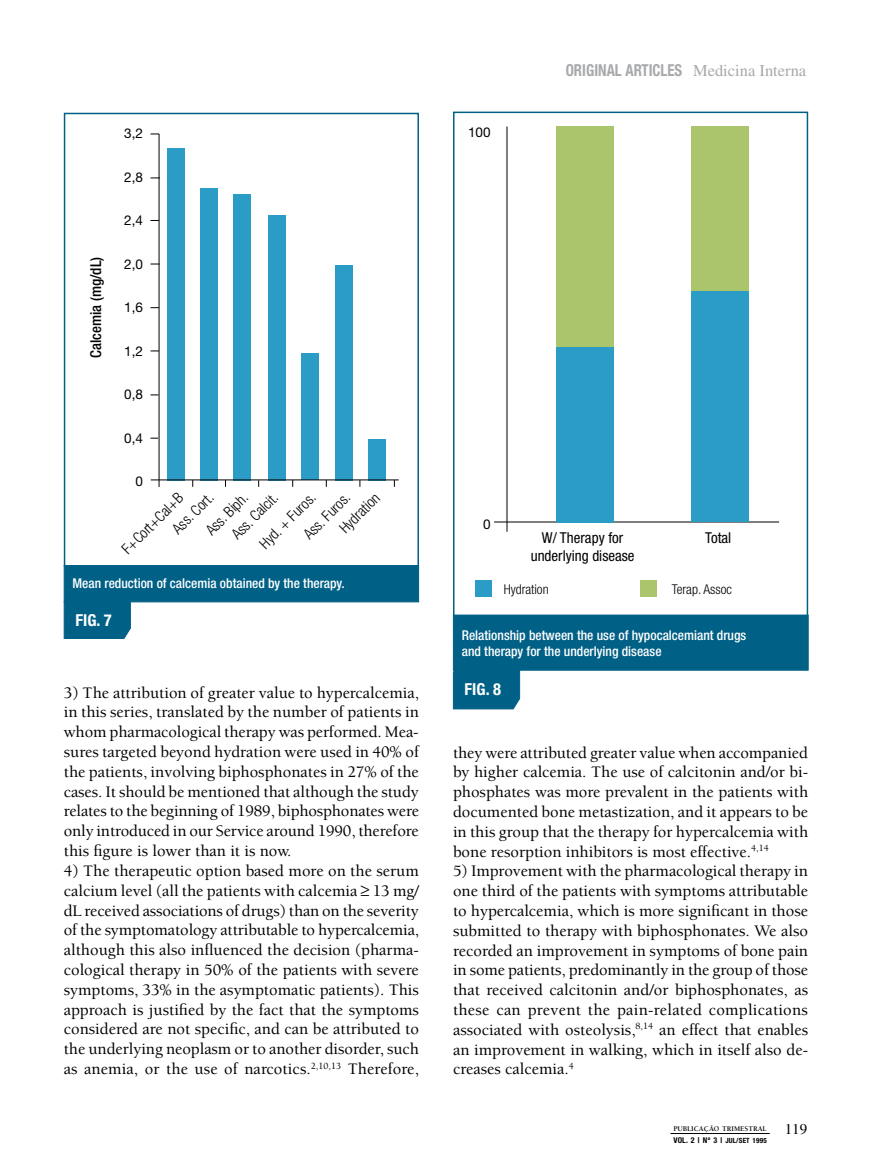
<style>
.page{position:relative;width:872px;height:1170px;background:#fff}
.page>*{position:absolute;margin:0;border:0;box-sizing:border-box;transform-origin:0 0}
.t1{font:500 16.5px/19.8px "Berkeley";color:#000;text-align:justify}
.t2{font:700 condensed 16.5px "Helvetica Neue";color:#a7a9ac;scale:.9 1}
.t3{font:16.5px "Times";color:#a7a9ac}
.t4{font:700 condensed 16.5px "Helvetica Neue";color:#fff}
.t5{font:300 condensed 15px/21.1px "Helvetica Neue";color:#000}
.t6{font:condensed 15px/18px "Helvetica Neue";color:#000;text-align:center}
.t7{font:500 condensed 15px "Helvetica Neue";color:#000}
.t8{font:500 condensed 13.5px/16.2px "Helvetica Neue";color:#fff}
.t9{font:13.5px "Helvetica Neue";color:#000}
.t10{font:300 condensed 13.5px "Helvetica Neue";color:#000}
.t11{font:700 7.35px "Berkeley";color:#000}
.t12{font:700 condensed 7.2px "Helvetica Neue";letter-spacing:.02em;color:#000}
.s1{font-family:"Times";font-weight:400;font-size:15px}
.s2{font-size:7.95px}
</style>
<div class="page">
<hr style="left:670px;top:1133px;width:99px;height:1px;background:#000">
<hr style="left:159px;top:134px;width:1px;height:353px;background:#000">
<div style="left:167px;top:148px;width:18px;height:332px;background:#2b9cc6"></div>
<div style="left:200px;top:188px;width:18px;height:292px;background:#2b9cc6"></div>
<div style="left:233px;top:194px;width:18px;height:286px;background:#2b9cc6"></div>
<div style="left:268px;top:215px;width:18px;height:265px;background:#2b9cc6"></div>
<div style="left:301px;top:353px;width:18px;height:127px;background:#2b9cc6"></div>
<div style="left:335px;top:265px;width:18px;height:215px;background:#2b9cc6"></div>
<div style="left:368px;top:439px;width:18px;height:41px;background:#2b9cc6"></div>
<hr style="left:151px;top:479px;width:248px;height:1px;background:#000">
<div style="left:64px;top:113px;width:355px;height:453px;border:2px solid #006086"></div>
<div style="left:64px;top:565px;width:355px;height:37px;background:#006086;border:1px solid #006086"></div>
<div style="left:63px;top:599px;width:68px;height:40px;background:#006086"></div>
<hr style="left:506px;top:126px;width:1px;height:405px;background:#000">
<hr style="left:494px;top:521px;width:285px;height:1px;background:#000">
<div style="left:556px;top:126px;width:57px;height:222px;background:#aac56b"></div>
<div style="left:556px;top:347px;width:57px;height:175px;background:#2b9cc6"></div>
<div style="left:691px;top:126px;width:57px;height:165px;background:#aac56b"></div>
<div style="left:691px;top:291px;width:57px;height:231px;background:#2b9cc6"></div>
<div style="left:475px;top:580px;width:16px;height:17px;background:#2b9cc6"></div>
<div style="left:640px;top:580px;width:16px;height:17px;background:#aac56b"></div>
<div style="left:453px;top:112px;width:355px;height:505px;border:2px solid #006086"></div>
<div style="left:453px;top:614px;width:355px;height:56px;background:#006086;border:1px solid #006086"></div>
<div style="left:452px;top:669px;width:68px;height:40px;background:#006086"></div>
<p class="t7" style="left:87px;top:358px;width:103px;rotate:-90deg">Calcemia (mg/dL)</p>
<p class="t9" style="left:124px;top:125px;width:20px">3,2</p>
<p class="t9" style="left:124px;top:169px;width:20px">2,8</p>
<p class="t9" style="left:124px;top:212px;width:20px">2,4</p>
<p class="t9" style="left:124px;top:256px;width:20px">2,0</p>
<p class="t9" style="left:124px;top:299px;width:20px">1,6</p>
<p class="t9" style="left:124px;top:343px;width:20px">1,2</p>
<p class="t9" style="left:124px;top:386px;width:20px">0,8</p>
<p class="t9" style="left:124px;top:430px;width:20px">0,4</p>
<p class="t9" style="left:135px;top:473px;width:9px">0</p>
<p class="t5" style="left:152px;top:508px;width:53px;text-indent:-50px;rotate:-45deg">F+Cort+Cal+B<br>Ass. Cort.</p>
<p class="t5" style="left:226px;top:529px;width:60px;rotate:-45deg">Ass. Calcit.</p>
<p class="t5" style="left:334px;top:523px;width:52px;rotate:-45deg">Hydration</p>
<p class="t5" style="left:201px;top:524px;width:54px;rotate:-45deg">Ass. Biph.</p>
<p class="t5" style="left:280px;top:510px;width:60px;line-height:24.5px;text-indent:-38px;rotate:-45deg">Hyd. + Furos.<br>Ass. Furos.</p>
<p class="t8" style="left:73px;top:575px;width:273px">Mean reduction of calcemia obtained by the therapy.</p>
<p class="t4" style="left:75px;top:610px;width:38px">FIG. 7</p>
<p class="t1" style="left:64px;top:682px;width:357px">3) The attribution of greater value to hypercalcemia, in this series, translated by the number of patients in whom pharmacological therapy was performed. Mea&shy;sures targeted beyond hydration were used in 40% of the patients, involving biphosphonates in 27% of the cases. It should be mentioned that although the study relates to the beginning of 1989, biphosphonates were only introduced in our Service around 1990, therefore this figure is lower than it is now.</p>
<p class="t1" style="left:64px;top:861px;width:357px">4) The therapeutic option based more on the serum calcium level (all the patients with calcemia ≥ 13 mg/ dL received associations of drugs) than on the severity of the symptomatology attributable to hypercalcemia, although this also influenced the decision (pharma&shy;cological therapy in 50% of the patients with severe symptoms, 33% in the asymptomatic patients). This approach is justified by the fact that the symptoms considered are not specific, and can be attributed to the underlying neoplasm or to another disorder, such as anemia, or the use of narcotics.<sup>2,10,13</sup> Therefore,</p>
<p class="t9" style="left:468px;top:124px;width:24px">100</p>
<p class="t2" style="left:566px;top:60px;width:115px">ORIGINAL ARTICLES</p>
<p class="t3" style="left:693px;top:61px;width:115px">Medicina Interna</p>
<p class="t9" style="left:483px;top:516px;width:9px">0</p>
<p class="t6" style="left:531px;top:528px;width:105px">W/ Therapy for underlying disease</p>
<p class="t6" style="left:705px;top:528px;width:28px">Total</p>
<p class="t10" style="left:503px;top:581px;width:47px">Hydration</p>
<p class="t10" style="left:671px;top:581px;width:62px">Terap. Assoc</p>
<p class="t8" style="left:462px;top:626px;width:286px">Relationship between the use of hypocalcemiant drugs and therapy for the underlying disease</p>
<p class="t4" style="left:464px;top:679px;width:38px">FIG. 8</p>
<p class="t1" style="left:453px;top:742px;width:357px">they were attributed greater value when accompanied by higher calcemia. The use of calcitonin and/or bi&shy;phosphates was more prevalent in the patients with documented bone metastization, and it appears to be in this group that the therapy for hypercalcemia with bone resorption inhibitors is most effective.<sup>4,14</sup></p>
<p class="t1" style="left:453px;top:861px;width:357px">5) Improvement with the pharmacological therapy in one third of the patients with symptoms attributable to hypercalcemia, which is more significant in those submitted to therapy with biphosphonates. We also recorded an improvement in symptoms of bone pain in some patients, predominantly in the group of those that received calcitonin and/or biphosphonates, as these can prevent the pain-related complications associated with osteolysis,<sup>8,14</sup> an effect that enables an improvement in walking, which in itself also de&shy;creases calcemia.<sup>4</sup></p>
<p class="t11" style="left:673px;top:1124px;width:135px">PUBLICAÇÃO TRIMESTRAL <span class="s1">119</span></p>
<p class="t12" style="left:673px;top:1135px;width:95px"><span class="s2">VOL. 2 | Nº 3 |</span> JUL/SET 1995</p>
</div>
